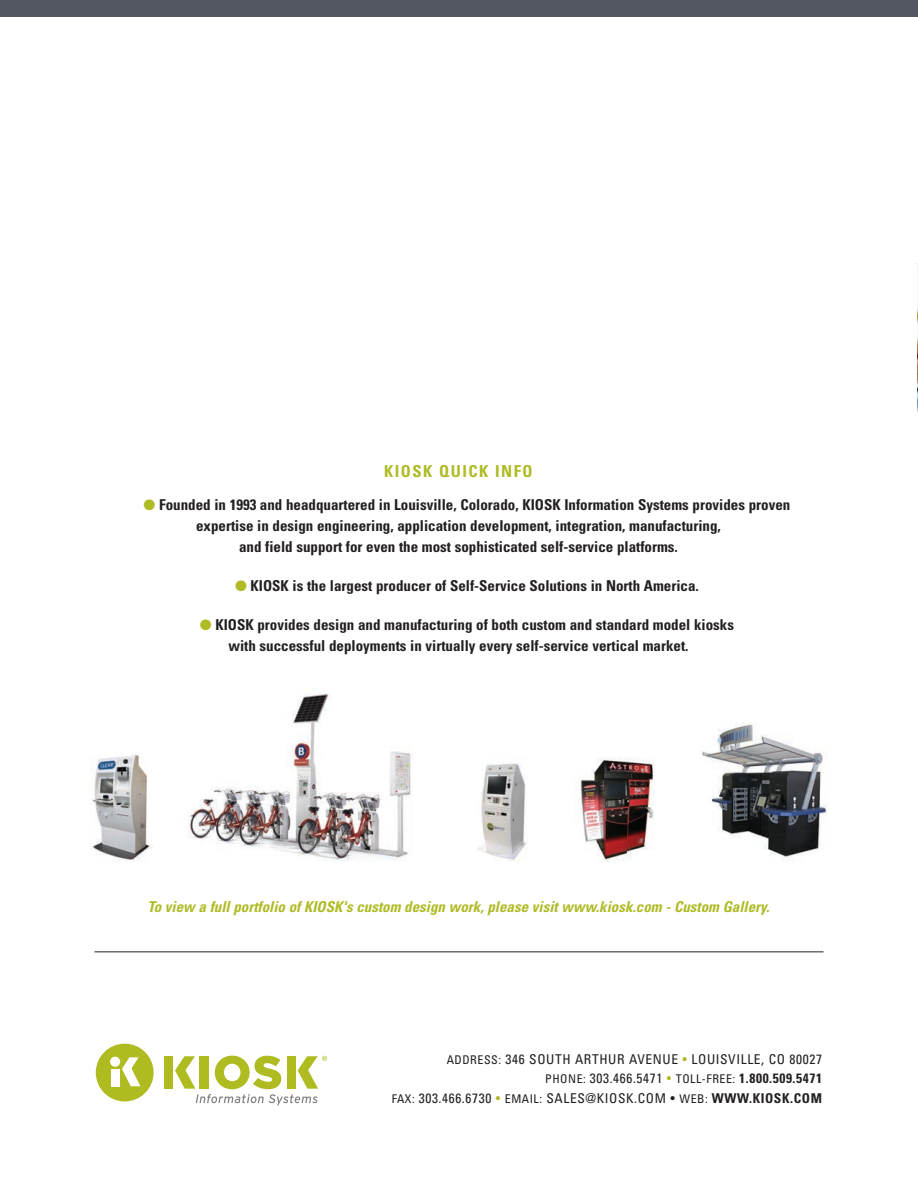
<style>
.page{position:relative;width:918px;height:1188px;background:#fff}
.page>*{position:absolute;margin:0;border:0;box-sizing:border-box;transform-origin:0 0}
.t1{font:700 condensed 16.5px "Univers";letter-spacing:.09em;color:#afbb25}
.t2{font:700 condensed 15px/21px "Univers";color:#231f20}
.t3{font:italic 700 condensed 15px "Univers";color:#afbb25}
.t4{font:condensed 13.5px "Univers";letter-spacing:.045em;color:#231f20}
.t5{font:condensed 12px "Univers";letter-spacing:.045em;color:#231f20}
.s1{color:#afbb25}
.s2{font-size:12px}
.s3{font-size:13.5px}
.s4{font-size:13.5px;color:#afbb25}
.s5{font-weight:700;font-size:13.5px}
.s6{font-weight:700}
</style>
<div class="page">
<div style="left:164px;top:1056px;width:9px;height:33px;background:#aebc21"></div>
<div style="left:96px;top:1044px;width:58px;height:57px;background:#aebc21;border-radius:50%"></div>
<div style="left:111px;top:1069px;width:8px;height:17px;background:#fff"></div>
<svg style="left:122px;top:1057px;width:18px;height:29px"></svg>
<div style="left:110px;top:1057px;width:10px;height:10px;background:#fff;border-radius:50%"></div>
<svg style="left:175px;top:1056px;width:152px;height:49px"></svg>
<div style="left:0;top:0;width:918px;height:17px;background:#535860"></div>
<img style="left:90px;top:693px;width:737px;height:169px">
<hr style="left:94px;top:951px;width:730px;height:1px;background:#231f20">
<img style="left:917px;top:263px;width:1px;height:149px">
<p class="t1" style="left:384px;top:465px;width:150px">KIOSK QUICK INFO</p>
<p class="t2" style="left:144px;top:495px;width:648px"><span class="s1">●</span> Founded in 1993 and headquartered in Louisville, Colorado, KIOSK Information Systems provides proven</p>
<p class="t2" style="left:196px;top:516px;width:526px">expertise in design engineering, application development, integration, manufacturing,</p>
<p class="t2" style="left:239px;top:537px;width:440px">and field support for even the most sophisticated self-service platforms.</p>
<p class="t2" style="left:235px;top:576px;width:465px"><span class="s1">●</span> KIOSK is the largest producer of Self-Service Solutions in North America.</p>
<p class="t2" style="left:228px;top:615px;width:507px;text-indent:-29px"><span class="s1">●</span> KIOSK provides design and manufacturing of both custom and standard model kiosks with successful deployments in virtually every self-service vertical market.</p>
<p class="t3" style="left:147px;top:901px;width:624px">To view a full portfolio of KIOSK's custom design work, please visit www.kiosk.com - Custom Gallery.</p>
<p class="t4" style="left:447px;top:1054px;width:377px"><span class="s2">ADDRESS:</span> 346 SOUTH ARTHUR AVENUE <span class="s1">•</span> LOUISVILLE, CO 80027</p>
<p class="t5" style="left:545px;top:1074px;width:278px">PHONE: <span class="s3">303.466.5471</span> <span class="s4">•</span> TOLL-FREE: <span class="s5">1.800.509.5471</span></p>
<p class="t4" style="left:392px;top:1093px;width:432px"><span class="s2">FAX:</span> 303.466.6730 <span class="s1">•</span> <span class="s2">EMAIL:</span> SALES@KIOSK.COM • <span class="s2">WEB:</span> <span class="s6">WWW.KIOSK.COM</span></p>
</div>
